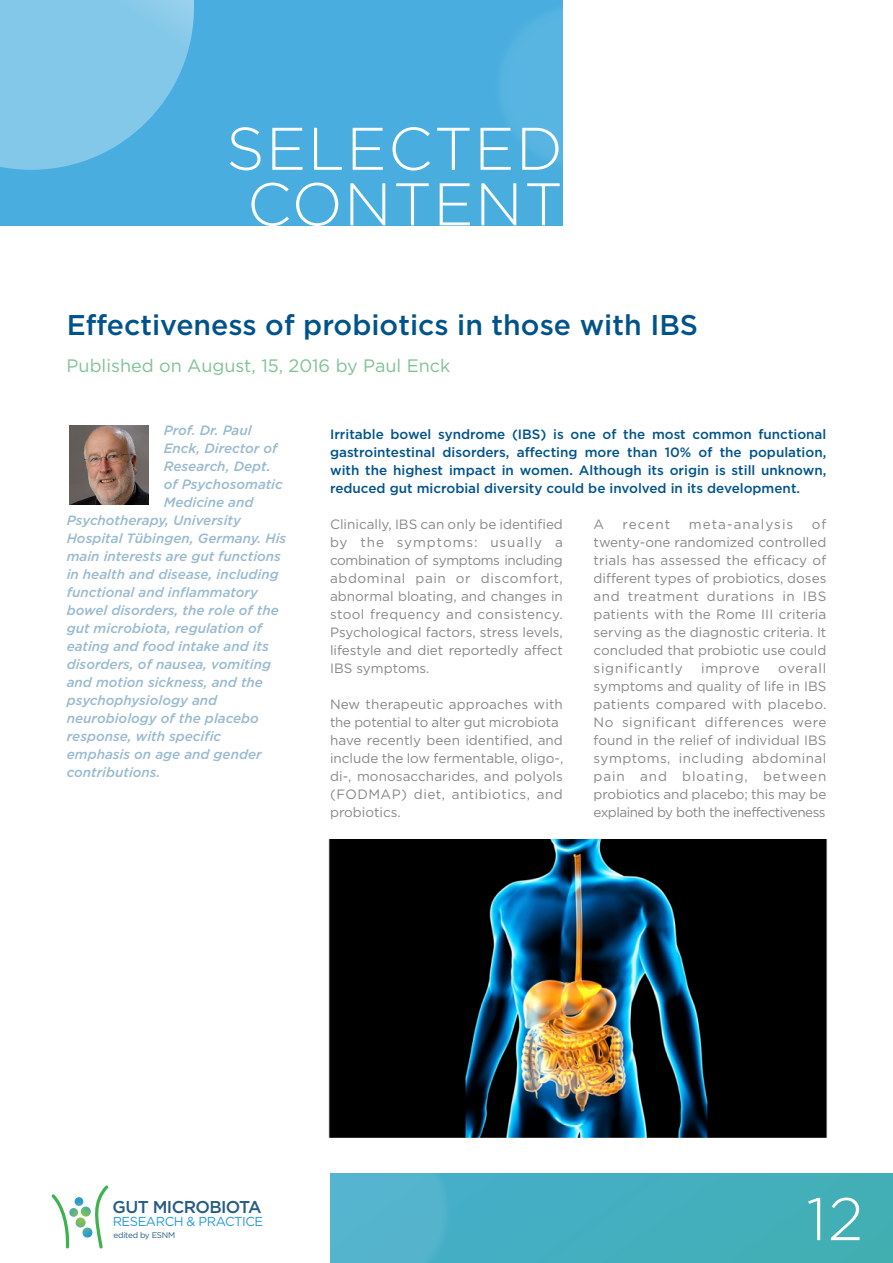
<style>
.page{position:relative;width:893px;height:1263px;background:#fff}
.page>*{position:absolute;margin:0;border:0;box-sizing:border-box;transform-origin:0 0}
.t1{font:300 60px/55.5px "Gotham";letter-spacing:.025em;color:#fff;text-align:center}
.t2{font:500 28.5px "Gotham";color:#00538a}
.t3{font:18px "Gotham";color:#7fc294}
.t4{font:500 17.1px "Gotham";letter-spacing:-.035em;color:#255d82}
.t5{font:13.5px/18px "Gotham";color:#878787;text-align:justify}
.t6{font:italic 500 13.5px "Gotham";color:#99bad0}
.t7{font:500 13.5px/18px "Gotham";color:#00538a;text-align:justify}
.t8{font:13.5px "Gotham";letter-spacing:.08em;color:#878787}
.t9{font:13.05px "Gotham";letter-spacing:-.035em;color:#269cd5}
.t10{font:8.25px "Gotham";letter-spacing:-.035em;color:#255d82}
</style>
<div class="page">
<div style="left:0;top:0;width:563px;height:225px;background:#49aedf"></div>
<div style="left:330px;top:1173px;width:563px;height:90px;background:#43afbd"></div>
<svg style="left:52px;top:1185px;width:56px;height:63px"></svg>
<img style="left:501px;top:11px;width:62px;height:151px">
<svg style="left:0;top:0;width:194px;height:170px"></svg>
<img style="left:328px;top:1137px;width:173px;height:126px">
<img style="left:328px;top:839px;width:500px;height:298px">
<img style="left:69px;top:425px;width:79px;height:79px">
<h1 class="t1" style="left:226px;top:120px;width:338px">SELECTED<br>CONTENT</h1>
<h2 class="t2" style="left:67px;top:308px;width:633px">Effectiveness of probiotics in those with IBS</h2>
<h3 class="t3" style="left:66px;top:355px;width:385px">Published on August, 15, 2016 by Paul Enck</h3>
<p class="t6" style="left:164px;top:423px;width:90px">Prof. Dr. Paul</p>
<p class="t6" style="left:164px;top:441px;width:115px">Enck, Director of</p>
<p class="t6" style="left:164px;top:459px;width:108px">Research, Dept.</p>
<p class="t6" style="left:164px;top:477px;width:121px">of Psychosomatic</p>
<p class="t6" style="left:164px;top:495px;width:91px">Medicine and</p>
<p class="t6" style="left:67px;top:513px;width:176px">Psychotherapy, University</p>
<p class="t6" style="left:67px;top:531px;width:221px">Hospital Tübingen, Germany. His</p>
<p class="t6" style="left:67px;top:549px;width:216px">main interests are gut functions</p>
<p class="t6" style="left:67px;top:567px;width:214px">in health and disease, including</p>
<p class="t6" style="left:67px;top:585px;width:193px">functional and inflammatory</p>
<p class="t6" style="left:67px;top:603px;width:214px">bowel disorders, the role of the</p>
<p class="t6" style="left:67px;top:621px;width:197px">gut microbiota, regulation of</p>
<p class="t6" style="left:67px;top:639px;width:204px">eating and food intake and its</p>
<p class="t6" style="left:67px;top:657px;width:206px">disorders, of nausea, vomiting</p>
<p class="t6" style="left:67px;top:675px;width:198px">and motion sickness, and the</p>
<p class="t6" style="left:67px;top:693px;width:152px">psychophysiology and</p>
<p class="t6" style="left:67px;top:711px;width:194px">neurobiology of the placebo</p>
<p class="t6" style="left:67px;top:729px;width:156px">response, with specific</p>
<p class="t6" style="left:67px;top:747px;width:196px">emphasis on age and gender</p>
<p class="t6" style="left:67px;top:765px;width:95px">contributions.</p>
<p class="t7" style="left:330px;top:425px;width:498px">Irritable bowel syndrome (IBS) is one of the most common functional gastrointestinal disorders, affecting more than 10% of the population, with the highest impact in women. Although its origin is still unknown, reduced gut microbial diversity could be involved in its development.</p>
<p class="t5" style="left:330px;top:515px;width:234px">Clinically, IBS can only be identified by the symptoms: usually a combination of symptoms including abdominal pain or discomfort, abnormal bloating, and changes in stool frequency and consistency.<br>Psychological factors, stress levels, lifestyle and diet reportedly affect IBS symptoms.</p>
<p class="t5" style="left:330px;top:695px;width:235px;text-align:left">New therapeutic approaches with the potential to alter gut microbiota have recently been identified, and include the low fermentable, oligo-, di-, monosaccharides, and polyols (FODMAP) diet, antibiotics, and probiotics.</p>
<p class="t5" style="left:594px;top:515px;width:234px;text-indent:218px">of twenty-one randomized controlled trials has assessed the efficacy of different types of probiotics, doses and treatment durations in IBS patients with the Rome III criteria serving as the diagnostic criteria. It concluded that probiotic use could significantly</p>
<p class="t5" style="left:594px;top:515px;width:12px">A</p>
<p class="t5" style="left:623px;top:515px;width:49px">recent</p>
<p class="t8" style="left:689px;top:516px;width:106px">meta-analysis</p>
<p class="t5" style="left:594px;top:659px;width:234px;text-indent:185px">overall symptoms and quality of life in IBS patients compared with placebo.<br>No significant differences were found in the relief of individual IBS symptoms, including abdominal pain and bloating, between probiotics and placebo; this may be explained by both the ineffectiveness</p>
<p class="t5" style="left:701px;top:659px;width:60px">improve</p>
<p class="t4" style="left:113px;top:1197px;width:151px">GUT MICROBIOTA</p>
<p class="t9" style="left:113px;top:1214px;width:152px">RESEARCH &amp; PRACTICE</p>
<p class="t10" style="left:114px;top:1230px;width:63px">edited by ESNM</p>
<h1 class="t1" style="left:806px;top:1190px;width:58px">12</h1>
</div>
